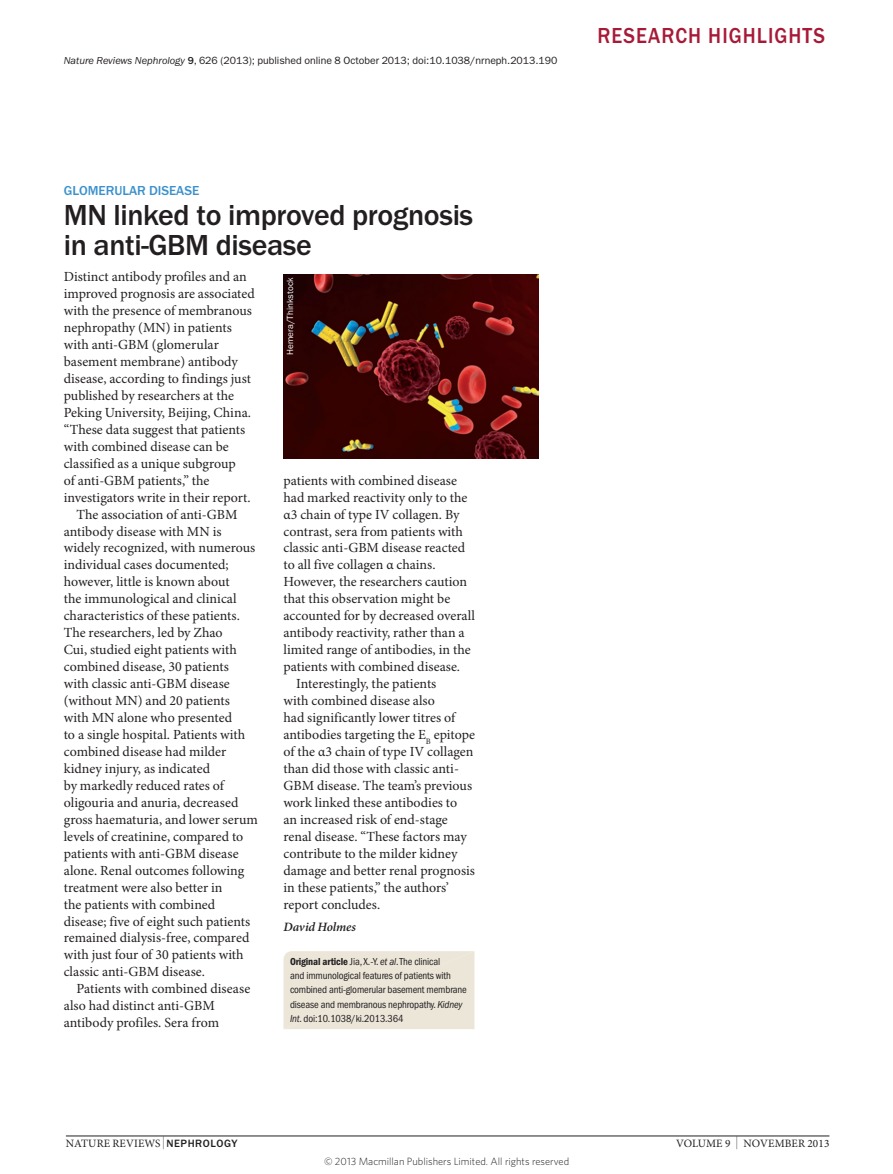
<style>
.page{position:relative;width:893px;height:1174px;background:#fff}
.page>*{position:absolute;margin:0;border:0;box-sizing:border-box;transform-origin:0 0}
.Title{font:500 30px/30px "ITC Franklin Gothic Std";letter-spacing:-.015em;color:#231f20}
.t1{font:500 22.5px "ITC Franklin Gothic Std";letter-spacing:.05em;color:#a71a37;scale:.9 1}
.Body_text{font:13.95px/17px "Minion Pro";color:#231f20}
.Body_first{font:13.95px/17px "Minion Pro";color:#231f20}
.Strapline{font:500 13.5px "ITC Franklin Gothic Std";letter-spacing:-.005em;color:#3b91cd}
.Authors{font:italic 600 12.75px "Minion Pro";letter-spacing:-.01em;color:#231f20}
.t2{font:11.25px "Minion Pro";letter-spacing:.01em;color:#231f20}
.References{font:condensed 10.5px/14.2px "ITC Franklin Gothic Std";letter-spacing:-.015em;color:#231f20}
.Citation_line{font:10.5px "ITC Franklin Gothic Std";letter-spacing:-.005em;color:#231f20}
.t3{font:300 10.5px "Whitney";color:#231f20}
.Figure_credit{font:9px "ITC Franklin Gothic Std";color:#fff}
.s1{font-style:italic}
.s2{font-weight:500}
.s3{font-family:"ITC Franklin Gothic Std Dm Cd";font-stretch:normal}
.s4{font-size:12.9px}
.s5{font-family:"ITC Franklin Gothic Std";font-weight:500;font-size:10.95px}
</style>
<div class="page">
<hr style="left:66px;top:1135px;width:763px;height:1px;background:#231f20">
<div style="left:283px;top:951px;width:191px;height:78px;background:#ece6d9"></div>
<img style="left:283px;top:274px;width:256px;height:184px">
<p class="Citation_line" style="left:64px;top:54px;width:495px"><span class="s1">Nature Reviews Nephrology</span> <span class="s2">9</span>, 626 (2013); published online 8 October 2013; doi:10.1038/nrneph.2013.190</p>
<p class="t1" style="left:598px;top:22px;width:254px">RESEARCH HIGHLIGHTS</p>
<p class="Strapline" style="left:64px;top:183px;width:137px">GLOMERULAR DISEASE</p>
<p class="Title" style="left:64px;top:200px;width:411px">MN linked to improved prognosis in anti-GBM disease</p>
<p class="Body_first" style="left:64px;top:269px;width:193px">Distinct antibody profiles and an improved prognosis are associated with the presence of membranous nephropathy (MN) in patients with anti-GBM (glomerular basement membrane) antibody disease, according to findings just published by researchers at the<br>Peking University, Beijing, China. “These data suggest that patients with combined disease can be classified as a unique subgroup<br>of anti-GBM patients,” the investigators write in their report.</p>
<p class="Body_text" style="left:64px;top:506px;width:196px;text-indent:13px">The association of anti-GBM antibody disease with MN is widely recognized, with numerous individual cases documented; however, little is known about<br>the immunological and clinical characteristics of these patients.<br>The researchers, led by Zhao<br>Cui, studied eight patients with combined disease, 30 patients<br>with classic anti-GBM disease (without MN) and 20 patients with MN alone who presented<br>to a single hospital. Patients with combined disease had milder kidney injury, as indicated<br>by markedly reduced rates of oligouria and anuria, decreased gross haematuria, and lower serum levels of creatinine, compared to patients with anti-GBM disease alone. Renal outcomes following treatment were also better in<br>the patients with combined disease; five of eight such patients remained dialysis-free, compared with just four of 30 patients with classic anti-GBM disease.</p>
<p class="Body_text" style="left:64px;top:981px;width:188px;text-indent:13px">Patients with combined disease also had distinct anti-GBM antibody profiles. Sera from</p>
<p class="Figure_credit" style="left:285px;top:355px;width:79px;rotate:-90deg">Hemera/Thinkstock</p>
<p class="Body_text" style="left:283px;top:472px;width:193px">patients with combined disease had marked reactivity only to the α3 chain of type IV collagen. By contrast, sera from patients with classic anti-GBM disease reacted to all five collagen α chains.<br>However, the researchers caution that this observation might be accounted for by decreased overall antibody reactivity, rather than a limited range of antibodies, in the patients with combined disease.</p>
<p class="Body_text" style="left:283px;top:675px;width:193px;text-indent:13px">Interestingly, the patients<br>with combined disease also<br>had significantly lower titres of antibodies targeting the E<sub>B</sub> epitope of the α3 chain of type IV collagen than did those with classic anti-<br>GBM disease. The team’s previous work linked these antibodies to<br>an increased risk of end-stage renal disease. “These factors may contribute to the milder kidney damage and better renal prognosis in these patients,” the authors’ report concludes.</p>
<p class="Authors" style="left:283px;top:919px;width:74px">David Holmes</p>
<p class="References" style="left:290px;top:954px;width:178px"><span class="s3">Original article</span> Jia, X.-Y. <span class="s1">et al</span>. The clinical<br>and immunological features of patients with combined anti-glomerular basement membrane disease and membranous nephropathy. <span class="s1">Kidney Int</span>. doi:10.1038/ki.2013.364</p>
<p class="t2" style="left:66px;top:1136px;width:173px">NATURE REVIEWS <span class="s4">|</span> <span class="s5">NEPHROLOGY</span></p>
<p class="t2" style="left:676px;top:1136px;width:155px">VOLUME 9 <span class="s4">|</span> NOVEMBER 2013</p>
<p class="t3" style="left:324px;top:1154px;width:247px">© 2013 Macmillan Publishers Limited. All rights reserved</p>
</div>
